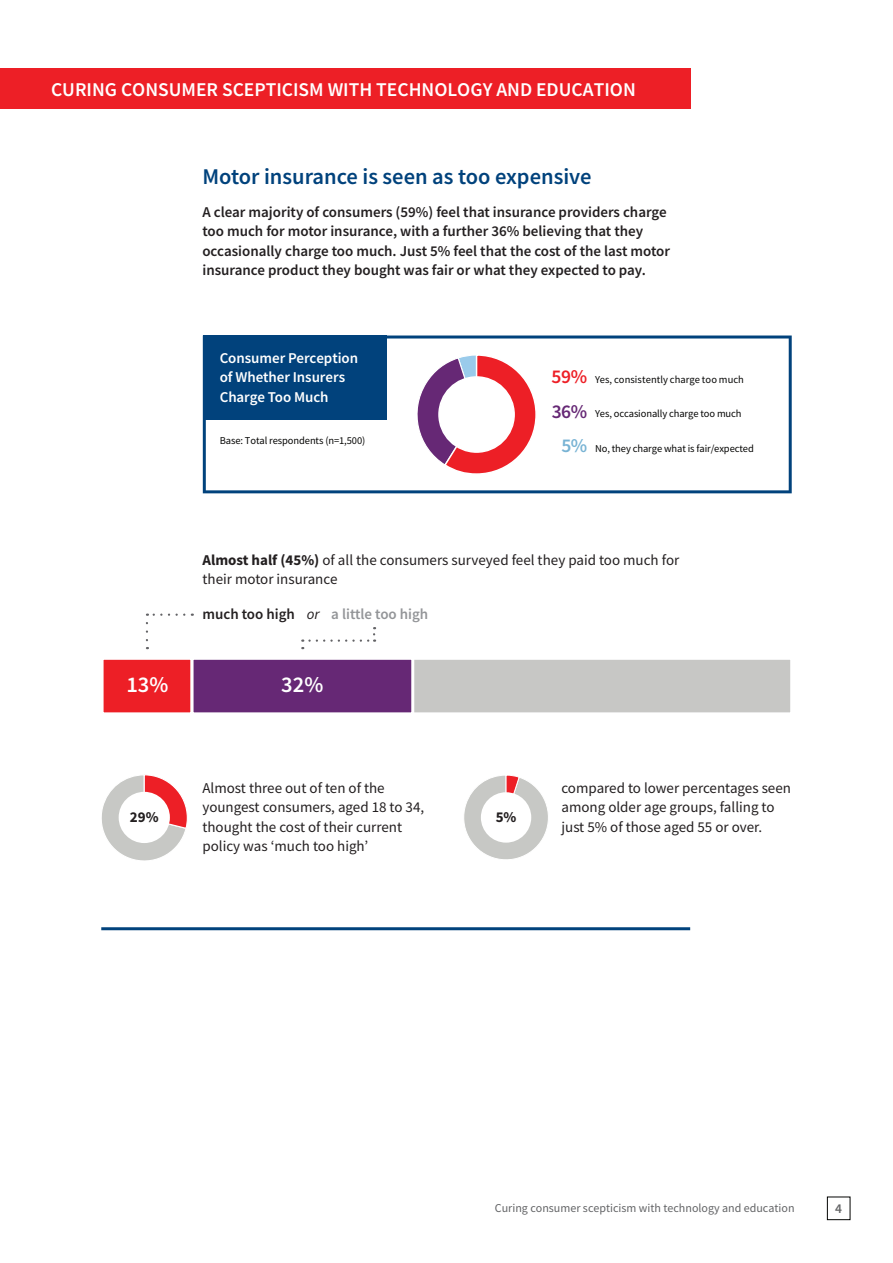
<style>
.page{position:relative;width:893px;height:1263px;background:#fff}
.page>*{position:absolute;margin:0;border:0;box-sizing:border-box;transform-origin:0 0}
.t1{font:600 22.5px "Source Sans Pro";color:#01427c}
.t2{font:600 22.5px "Source Sans Pro";color:#fff}
.t3{font:600 19.5px "Source Sans Pro";color:#fff}
.t4{font:600 19.5px "Source Sans Pro";color:#ed1f26}
.t5{font:600 19.5px "Source Sans Pro";color:#662875}
.t6{font:600 19.5px "Source Sans Pro";color:#78b3d4}
.t7{font:15px/19.5px "Source Sans Pro";color:#231f20}
.t8{font:600 15px/19.5px "Source Sans Pro";color:#231f20}
.t9{font:600 15px/19.5px "Source Sans Pro";letter-spacing:-.005em;color:#fff}
.t10{font:600 15px "Source Sans Pro";color:#939598}
.t11{font:700 15px "Source Sans Pro";color:#231f20}
.t12{font:600 13.5px "Source Sans Pro";color:#646566}
.t13{font:12px "Source Sans Pro";color:#636466}
.t14{font:10.5px "Source Sans Pro";letter-spacing:-.01em;color:#050504}
.s1{font-weight:700}
.s2{color:#231f20}
.s3{font-weight:400;font-style:italic;color:#231f20}
</style>
<div class="page">
<div style="left:100px;top:657px;width:693px;height:58px;background:#c7c7c5;border:3px solid #fff"></div>
<div style="left:190px;top:657px;width:224px;height:58px;background:#662875;border:3px solid #fff"></div>
<div style="left:101px;top:657px;width:92px;height:58px;background:#ed1f26;border:3px solid #fff"></div>
<svg style="left:464px;top:775px;width:84px;height:85px"></svg>
<svg style="left:101px;top:775px;width:87px;height:86px"></svg>
<div style="left:119px;top:792px;width:51px;height:51px;background:#fff;border-radius:50%"></div>
<div style="left:481px;top:792px;width:50px;height:51px;background:#fff;border-radius:50%"></div>
<hr style="left:101px;top:927px;width:589px;height:3px;background:#01427c">
<div style="left:0;top:68px;width:690px;height:40px;background:#ed1f26"></div>
<svg style="left:147px;top:613px;width:37px;height:3px"></svg>
<svg style="left:146px;top:623px;width:2px;height:26px"></svg>
<svg style="left:309px;top:627px;width:66px;height:15px"></svg>
<svg style="left:203px;top:335px;width:589px;height:158px"></svg>
<div style="left:203px;top:335px;width:184px;height:85px;background:#01427c"></div>
<svg style="left:409px;top:353px;width:129px;height:123px"></svg>
<div style="left:439px;top:377px;width:75px;height:75px;background:#fff;border-radius:50%"></div>
<div style="left:438px;top:376px;width:77px;height:77px;border:2px solid #fff;border-radius:50%"></div>
<div style="left:827px;top:1196px;width:23px;height:24px;border:1px solid #040503"></div>
<h2 class="t3" style="left:51px;top:76px;width:586px">CURING CONSUMER SCEPTICISM WITH TECHNOLOGY AND EDUCATION</h2>
<h1 class="t1" style="left:202px;top:162px;width:391px">Motor insurance is seen as too expensive</h1>
<p class="t8" style="left:202px;top:202px;width:469px">A clear majority of consumers (59%) feel that insurance providers charge too much for motor insurance, with a further 36% believing that they occasionally charge too much. Just 5% feel that the cost of the last motor insurance product they bought was fair or what they expected to pay.</p>
<p class="t9" style="left:220px;top:348px;width:140px">Consumer Perception of Whether Insurers<br>Charge Too Much</p>
<h2 class="t4" style="left:552px;top:364px;width:37px">59%</h2>
<h2 class="t5" style="left:552px;top:399px;width:37px">36%</h2>
<p class="t14" style="left:220px;top:434px;width:147px">Base: Total respondents (n=1,500)</p>
<h2 class="t6" style="left:561px;top:433px;width:27px">5%</h2>
<p class="t14" style="left:595px;top:373px;width:150px">Yes, consistently charge too much</p>
<p class="t14" style="left:595px;top:407px;width:148px">Yes, occasionally charge too much</p>
<p class="t14" style="left:595px;top:441px;width:160px">No, they charge what is fair/expected</p>
<p class="t7" style="left:202px;top:550px;width:478px"><span class="s1">Almost half (45%)</span> of all the consumers surveyed feel they paid too much for their motor insurance</p>
<p class="t10" style="left:202px;top:604px;width:227px"><span class="s2">much too high</span> <span class="s3">or</span> a little too high</p>
<h1 class="t2" style="left:126px;top:670px;width:44px">13%</h1>
<h1 class="t2" style="left:281px;top:670px;width:44px">32%</h1>
<p class="t7" style="left:202px;top:778px;width:223px">Almost three out of ten of the youngest consumers, aged 18 to 34, thought the cost of their current policy was ‘much too high’</p>
<p class="t7" style="left:561px;top:778px;width:231px">compared to lower percentages seen among older age groups, falling to just 5% of those aged 55 or over.</p>
<p class="t11" style="left:130px;top:807px;width:30px">29%</p>
<p class="t11" style="left:496px;top:807px;width:22px">5%</p>
<p class="t13" style="left:495px;top:1200px;width:301px">Curing consumer scepticism with technology and education</p>
<p class="t12" style="left:835px;top:1199px;width:8px">4</p>
</div>
